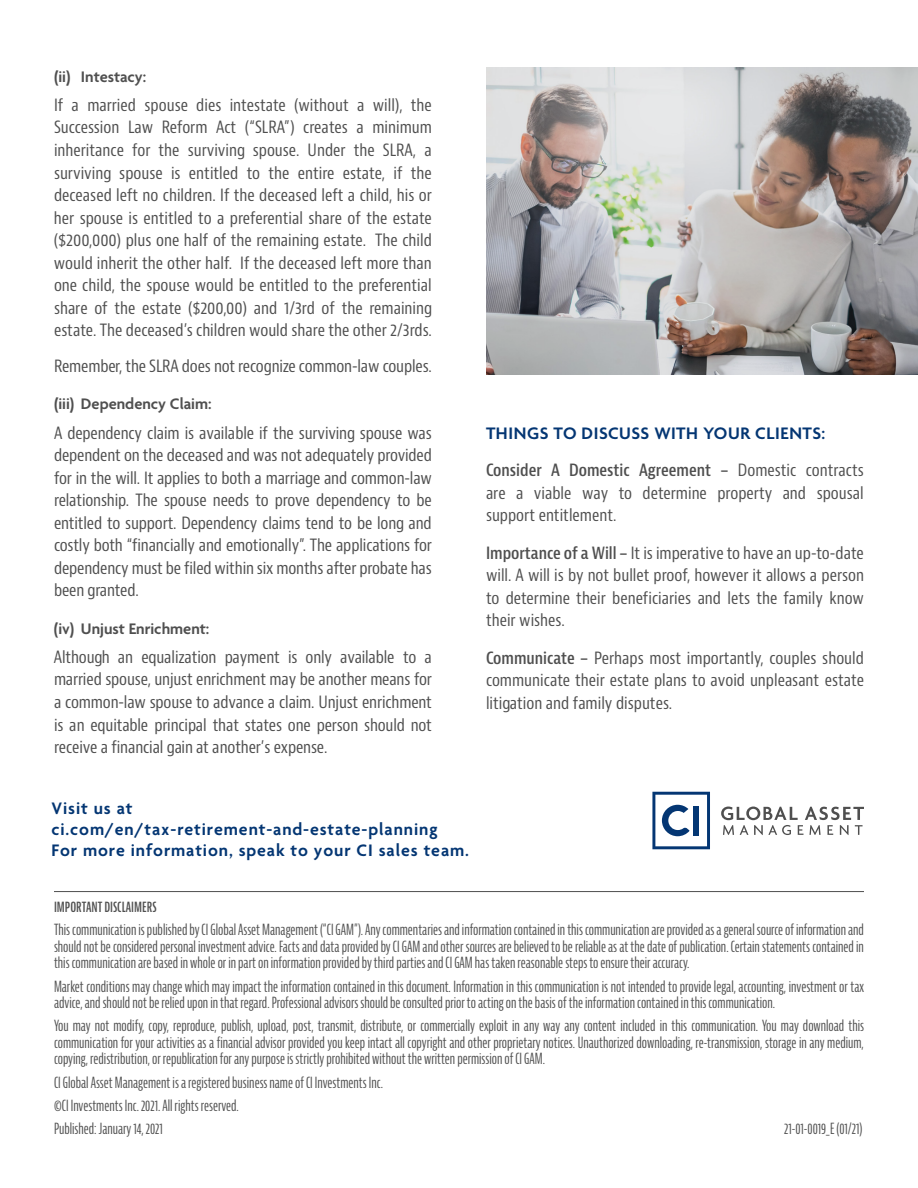
<style>
.page{position:relative;width:918px;height:1188px;background:#fff}
.page>*{position:absolute;margin:0;border:0;box-sizing:border-box;transform-origin:0 0}
.H2_-_Section_Hdr_-_A{font:600 18px/21px "Agenda";letter-spacing:.05em;color:#043673}
.H2_-_Section_Hdr_-_A-2{font:600 18px "Agenda";letter-spacing:.03em;color:#043673}
.GAM_-_Call_to_action{font:condensed 16.5px/22.5px "Bernina Sans";letter-spacing:-.01em;color:#4f4f4f}
.Body_Copy_-_B{font:condensed 16.5px/22.5px "Bernina Sans";color:#4f4f4f;text-align:justify}
.Disclaimer__SKU{font:extra-condensed 15px/16.5px "Bernina Sans";color:#4f4f4f;text-align:justify}
.IMPORTANT_DISCLAIMER{font:600 extra-condensed 15px "Bernina Sans";color:#4f4f4f}
.s1{font-family:"Agenda";font-weight:600;font-stretch:normal}
.s2{font-weight:600}
</style>
<div class="page">
<svg style="left:652px;top:792px;width:58px;height:57px"></svg>
<svg style="left:721px;top:807px;width:143px;height:28px"></svg>
<img style="left:486px;top:68px;width:432px;height:307px">
<hr style="left:54px;top:891px;width:810px;height:1px;background:#4f4f4f">
<p class="GAM_-_Call_to_action" style="left:54px;top:62px;width:379px;line-height:29.2px"><span class="s1">(ii) Intestacy:<br></span>If a married spouse dies intestate (without a will), the</p>
<p class="GAM_-_Call_to_action" style="left:54px;top:117px;width:380px;text-align:justify">Succession Law Reform Act (“SLRA”) creates a minimum inheritance for the surviving spouse. Under the SLRA, a surviving spouse is entitled to the entire estate, if the deceased left no children. If the deceased left a child, his or her spouse is entitled to a preferential share of the estate ($200,000) plus one half of the remaining estate. The child would inherit the other half. If the deceased left more than one child, the spouse would be entitled to the preferential share of the estate ($200,00) and 1/3rd of the remaining estate. The deceased’s children would share the other 2/3rds.</p>
<p class="GAM_-_Call_to_action" style="left:54px;top:355px;width:379px">Remember, the SLRA does not recognize common-law couples.</p>
<p class="GAM_-_Call_to_action" style="left:54px;top:389px;width:379px;line-height:29.2px"><span class="s1">(iii) Dependency Claim:<br></span>A dependency claim is available if the surviving spouse was</p>
<p class="GAM_-_Call_to_action" style="left:54px;top:444px;width:380px;text-align:justify">dependent on the deceased and was not adequately provided for in the will. It applies to both a marriage and common-law relationship. The spouse needs to prove dependency to be entitled to support. Dependency claims tend to be long and costly both “financially and emotionally”. The applications for dependency must be filed within six months after probate has been granted.</p>
<p class="GAM_-_Call_to_action" style="left:54px;top:614px;width:379px;line-height:29.2px"><span class="s1">(iv) Unjust Enrichment:<br></span>Although an equalization payment is only available to a</p>
<p class="GAM_-_Call_to_action" style="left:54px;top:669px;width:380px;text-align:justify">married spouse, unjust enrichment may be another means for a common-law spouse to advance a claim. Unjust enrichment is an equitable principal that states one person should not receive a financial gain at another’s expense.</p>
<h2 class="H2_-_Section_Hdr_-_A-2" style="left:486px;top:423px;width:341px">THINGS TO DISCUSS WITH YOUR CLIENTS:</h2>
<p class="Body_Copy_-_B" style="left:486px;top:460px;width:380px"><span class="s2">Consider A Domestic Agreement ‒</span> Domestic contracts are a viable way to determine property and spousal support entitlement.</p>
<p class="Body_Copy_-_B" style="left:486px;top:542px;width:380px"><span class="s2">Importance of a Will ‒</span> It is imperative to have an up-to-date will. A will is by not bullet proof, however it allows a person to determine their beneficiaries and lets the family know their wishes.</p>
<p class="Body_Copy_-_B" style="left:486px;top:647px;width:380px"><span class="s2">Communicate ‒</span> Perhaps most importantly, couples should communicate their estate plans to avoid unpleasant estate litigation and family disputes.</p>
<p class="H2_-_Section_Hdr_-_A" style="left:52px;top:799px;width:419px">Visit us at ci.com/en/tax-retirement-and-estate-planning<br>For more information, speak to your CI sales team.</p>
<p class="IMPORTANT_DISCLAIMER" style="left:54px;top:898px;width:104px">IMPORTANT DISCLAIMERS</p>
<p class="Disclaimer__SKU" style="left:54px;top:922px;width:812px">This communication is published by CI Global Asset Management (“CI GAM”). Any commentaries and information contained in this communication are provided as a general source of information and should not be considered personal investment advice. Facts and data provided by CI GAM and other sources are believed to be reliable as at the date of publication. Certain statements contained in this communication are based in whole or in part on information provided by third parties and CI GAM has taken reasonable steps to ensure their accuracy.</p>
<p class="Disclaimer__SKU" style="left:54px;top:978px;width:812px">Market conditions may change which may impact the information contained in this document. Information in this communication is not intended to provide legal, accounting, investment or tax advice, and should not be relied upon in that regard. Professional advisors should be consulted prior to acting on the basis of the information contained in this communication.</p>
<p class="Disclaimer__SKU" style="left:54px;top:1018px;width:812px">You may not modify, copy, reproduce, publish, upload, post, transmit, distribute, or commercially exploit in any way any content included in this communication. You may download this communication for your activities as a financial advisor provided you keep intact all copyright and other proprietary notices. Unauthorized downloading, re-transmission, storage in any medium, copying, redistribution, or republication for any purpose is strictly prohibited without the written permission of CI GAM.</p>
<p class="Disclaimer__SKU" style="left:54px;top:1074px;width:331px">CI Global Asset Management is a registered business name of CI Investments Inc.</p>
<p class="Disclaimer__SKU" style="left:54px;top:1098px;width:186px">©CI Investments Inc. 2021. All rights reserved.</p>
<p class="Disclaimer__SKU" style="left:54px;top:1121px;width:110px">Published: January 14, 2021</p>
<p class="Disclaimer__SKU" style="left:784px;top:1121px;width:80px">21-01-0019_E (01/21)</p>
</div>
